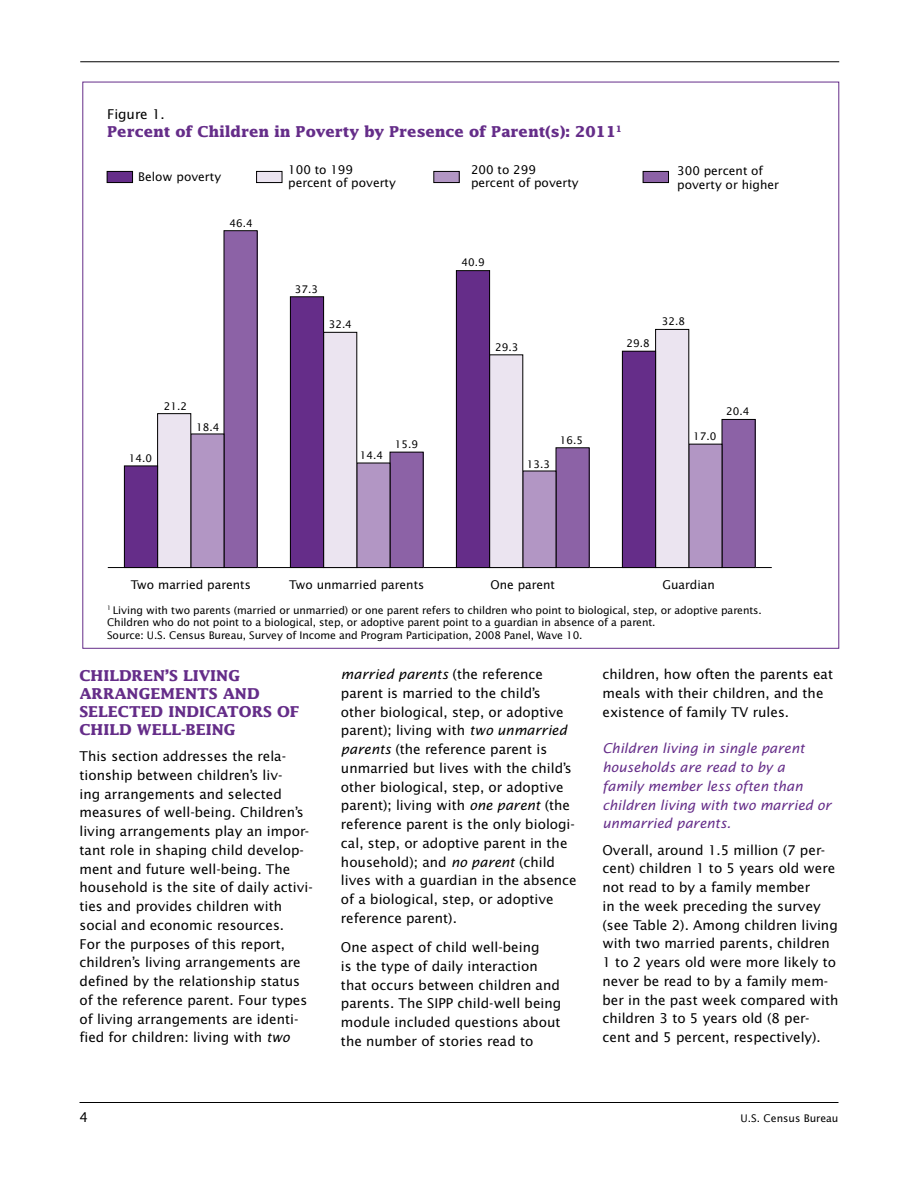
<style>
.page{position:relative;width:918px;height:1188px;background:#fff}
.page>*{position:absolute;margin:0;border:0;box-sizing:border-box;transform-origin:0 0}
.subhead1{font:700 15px/18px "Lucida";color:#652d89}
.body_text{font:13.5px/18.8px "Lucida Sans";color:#000}
.subhead3{font:italic 13.5px/18.8px "Lucida Sans";color:#652d89}
.t1{font:12px/13.5px "Lucida Sans";color:#000}
.t2{font:10.5px/12.6px "Lucida Sans";letter-spacing:-.01em;color:#000}
.s1{font-style:italic}
</style>
<div class="page">
<hr style="left:80px;top:1102px;width:758px;height:1px;background:#000">
<hr style="left:80px;top:61px;width:759px;height:1px;background:#000">
<hr style="left:108px;top:567px;width:664px;height:1px;background:#000">
<div style="left:643px;top:171px;width:26px;height:12px;background:#8c62a6"></div>
<div style="left:643px;top:171px;width:26px;height:12px;border:1px solid #000"></div>
<div style="left:224px;top:231px;width:33px;height:337px;background:#8c62a6"></div>
<div style="left:224px;top:230px;width:34px;height:338px;border:1px solid #000"></div>
<div style="left:390px;top:452px;width:33px;height:116px;background:#8c62a6"></div>
<div style="left:390px;top:452px;width:34px;height:116px;border:1px solid #000"></div>
<div style="left:556px;top:448px;width:33px;height:120px;background:#8c62a6"></div>
<div style="left:556px;top:447px;width:34px;height:121px;border:1px solid #000"></div>
<div style="left:722px;top:419px;width:33px;height:149px;background:#8c62a6"></div>
<div style="left:722px;top:419px;width:34px;height:149px;border:1px solid #000"></div>
<div style="left:434px;top:171px;width:25px;height:12px;background:#b296c4"></div>
<div style="left:433px;top:171px;width:27px;height:12px;border:1px solid #000"></div>
<div style="left:191px;top:434px;width:33px;height:134px;background:#b296c4"></div>
<div style="left:357px;top:463px;width:33px;height:105px;background:#b296c4"></div>
<div style="left:523px;top:471px;width:33px;height:97px;background:#b296c4"></div>
<div style="left:689px;top:444px;width:33px;height:124px;background:#b296c4"></div>
<div style="left:257px;top:171px;width:25px;height:12px;background:#ebe4f0"></div>
<div style="left:256px;top:171px;width:26px;height:12px;border:1px solid #000"></div>
<div style="left:158px;top:414px;width:33px;height:154px;background:#ebe4f0"></div>
<div style="left:157px;top:413px;width:34px;height:155px;border:1px solid #000"></div>
<div style="left:324px;top:332px;width:33px;height:236px;background:#ebe4f0"></div>
<div style="left:490px;top:355px;width:33px;height:213px;background:#ebe4f0"></div>
<div style="left:656px;top:329px;width:33px;height:239px;background:#ebe4f0"></div>
<div style="left:107px;top:171px;width:26px;height:12px;background:#652d89"></div>
<div style="left:107px;top:171px;width:26px;height:12px;border:1px solid #000"></div>
<div style="left:124px;top:466px;width:34px;height:102px;background:#652d89"></div>
<div style="left:124px;top:466px;width:34px;height:102px;border:1px solid #000"></div>
<div style="left:290px;top:297px;width:34px;height:271px;background:#652d89"></div>
<div style="left:290px;top:296px;width:34px;height:272px;border:1px solid #000"></div>
<div style="left:456px;top:271px;width:34px;height:297px;background:#652d89"></div>
<div style="left:456px;top:270px;width:34px;height:298px;border:1px solid #000"></div>
<div style="left:622px;top:351px;width:34px;height:217px;background:#652d89"></div>
<div style="left:622px;top:351px;width:34px;height:217px;border:1px solid #000"></div>
<p class="body_text" style="left:107px;top:105px;width:59px">Figure 1.</p>
<p class="subhead1" style="left:107px;top:122px;width:516px">Percent of Children in Poverty by Presence of Parent(s): 2011<sup>1</sup></p>
<p class="t1" style="left:138px;top:171px;width:84px">Below poverty</p>
<p class="t2" style="left:229px;top:217px;width:25px">46.4</p>
<p class="t1" style="left:288px;top:163px;width:109px">100 to 199 percent of poverty</p>
<p class="t2" style="left:295px;top:283px;width:25px">37.3</p>
<p class="t2" style="left:329px;top:318px;width:25px">32.4</p>
<p class="t1" style="left:471px;top:163px;width:109px">200 to 299 percent of poverty</p>
<p class="t2" style="left:462px;top:256px;width:25px">40.9</p>
<p class="t2" style="left:495px;top:341px;width:25px">29.3</p>
<p class="t2" style="left:627px;top:337px;width:25px">29.8</p>
<p class="t1" style="left:677px;top:165px;width:103px">300 percent of poverty or higher</p>
<p class="t2" style="left:662px;top:315px;width:25px">32.8</p>
<p class="t2" style="left:129px;top:452px;width:25px">14.0</p>
<p class="t2" style="left:164px;top:400px;width:25px">21.2</p>
<p class="t2" style="left:196px;top:421px;width:25px">18.4</p>
<p class="t2" style="left:360px;top:449px;width:25px">14.4</p>
<p class="t2" style="left:395px;top:438px;width:25px">15.9</p>
<p class="t2" style="left:527px;top:458px;width:25px">13.3</p>
<p class="t2" style="left:560px;top:434px;width:25px">16.5</p>
<p class="t2" style="left:693px;top:430px;width:25px">17.0</p>
<p class="t2" style="left:726px;top:405px;width:25px">20.4</p>
<p class="t1" style="left:131px;top:578px;width:122px">Two married parents</p>
<p class="t1" style="left:289px;top:578px;width:137px">Two unmarried parents</p>
<p class="t1" style="left:490px;top:578px;width:66px">One parent</p>
<p class="t1" style="left:663px;top:578px;width:54px">Guardian</p>
<p class="t2" style="left:107px;top:604px;width:656px"><sup>1</sup> Living with two parents (married or unmarried) or one parent refers to children who point to biological, step, or adoptive parents.<br>Children who do not point to a biological, step, or adoptive parent point to a guardian in absence of a parent.<br>Source: U.S. Census Bureau, Survey of Income and Program Participation, 2008 Panel, Wave 10.</p>
<p class="subhead1" style="left:80px;top:666px;width:221px">CHILDREN’S LIVING<br>ARRANGEMENTS AND<br>SELECTED INDICATORS OF<br>CHILD WELL-BEING</p>
<p class="body_text" style="left:80px;top:747px;width:235px">This section addresses the rela&shy;tionship between children’s liv-<br>ing arrangements and selected measures of well-being. Children’s living arrangements play an impor&shy;tant role in shaping child develop&shy;ment and future well-being. The household is the site of daily activi&shy;ties and provides children with social and economic resources.<br>For the purposes of this report, children’s living arrangements are defined by the relationship status of the reference parent. Four types of living arrangements are identi&shy;fied for children: living with <span class="s1">two</span></p>
<p class="body_text" style="left:341px;top:665px;width:237px"><span class="s1">married parents</span> (the reference parent is married to the child’s other biological, step, or adoptive parent); living with <span class="s1">two unmarried parents</span> (the reference parent is unmarried but lives with the child’s other biological, step, or adoptive parent); living with <span class="s1">one parent</span> (the reference parent is the only biologi&shy;cal, step, or adoptive parent in the household); and <span class="s1">no parent</span> (child lives with a guardian in the absence of a biological, step, or adoptive reference parent).</p>
<p class="body_text" style="left:341px;top:938px;width:222px">One aspect of child well-being<br>is the type of daily interaction that occurs between children and parents. The SIPP child-well being module included questions about the number of stories read to</p>
<p class="body_text" style="left:602px;top:665px;width:232px">children, how often the parents eat meals with their children, and the existence of family TV rules.</p>
<p class="subhead3" style="left:602px;top:739px;width:230px">Children living in single parent households are read to by a<br>family member less often than children living with two married or unmarried parents.</p>
<p class="body_text" style="left:602px;top:841px;width:237px">Overall, around 1.5 million (7 per&shy;cent) children 1 to 5 years old were not read to by a family member<br>in the week preceding the survey (see Table 2). Among children living with two married parents, children 1 to 2 years old were more likely to never be read to by a family mem&shy;ber in the past week compared with children 3 to 5 years old (8 per&shy;cent and 5 percent, respectively).</p>
<p class="body_text" style="left:80px;top:1108px;width:10px">4</p>
<p class="t2" style="left:741px;top:1112px;width:99px">U.S. Census Bureau</p>
</div>
